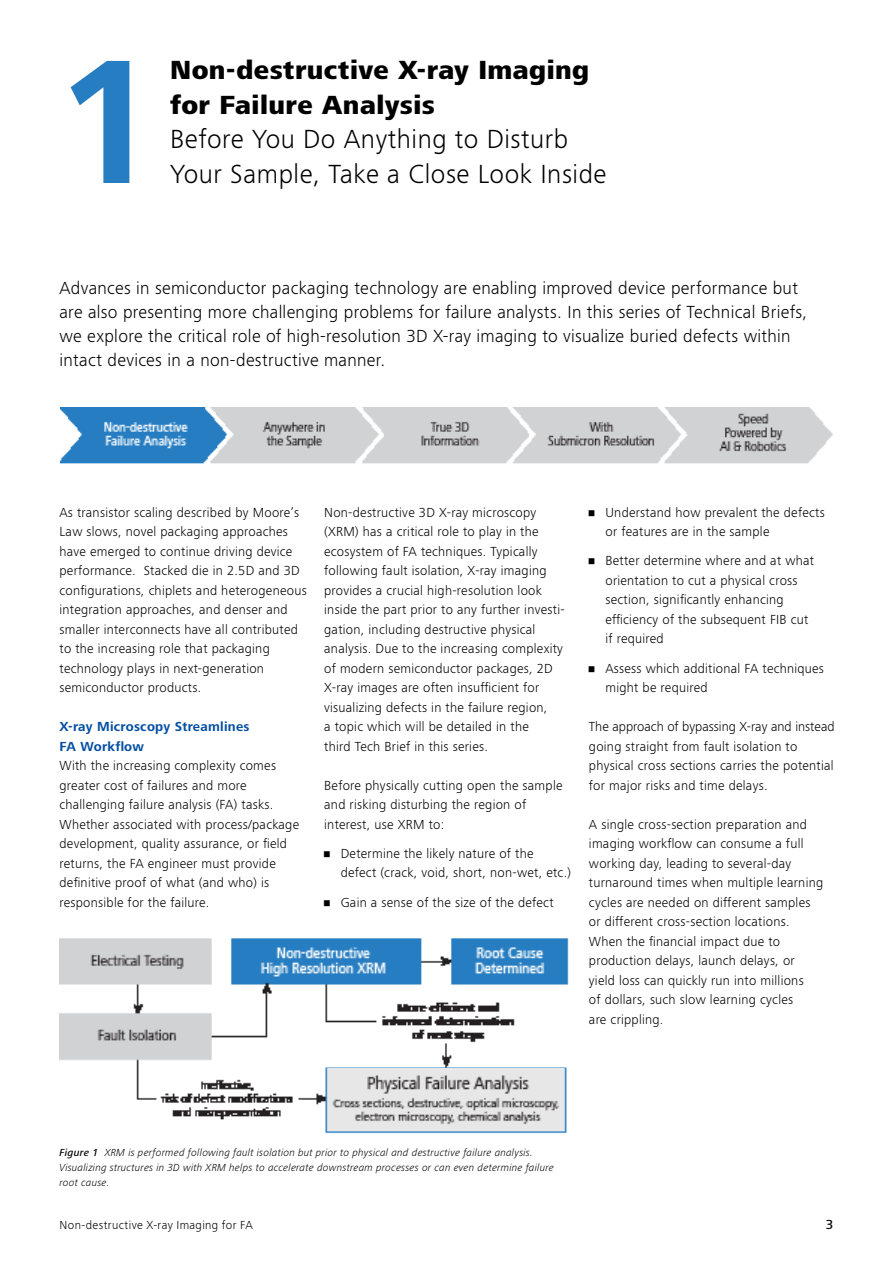
<style>
.page{position:relative;width:893px;height:1263px;background:#fff}
.page>*{position:absolute;margin:0;border:0;box-sizing:border-box;transform-origin:0 0}
.t1{font:700 183px "ZEISS Frutiger Next W1 G";color:#267dc1}
.t2{font:300 27px/34.5px "ZEISS Frutiger Next W1 G";letter-spacing:.02em;color:#000}
.t3{font:800 27px/34.5px "ZEISS Frutiger Next W1 G";letter-spacing:.015em;color:#000}
.t4{font:300 18px/24px "ZEISS Frutiger Next W1 G";letter-spacing:.015em;color:#000}
.t5{font:300 13.5px/19.5px "ZEISS Frutiger Next W1 G";letter-spacing:.02em;color:#000}
.t6{font:700 13.5px/19.5px "ZEISS Frutiger Next W1 G";letter-spacing:.02em;color:#034ea2}
.t7{font:500 13.5px "ZEISS Frutiger Next W1 G";color:#000}
.t8{font:300 12px "ZEISS Frutiger Next W1 G";letter-spacing:.035em;color:#000}
.t9{font:italic 300 10.5px/15px "ZEISS Frutiger Next W1 G";letter-spacing:.02em;color:#000}
.s1{font-family:"ZEISS Frutiger Next W1 G Med It";font-weight:400;font-style:normal}
</style>
<div class="page">
<img style="left:60px;top:408px;width:773px;height:56px">
<img style="left:60px;top:938px;width:509px;height:196px">
<h1 class="t1" style="left:54px;top:-8px;width:109px">1</h1>
<h2 class="t3" style="left:170px;top:52px;width:421px">Non-destructive X-ray Imaging for Failure Analysis</h2>
<h2 class="t2" style="left:170px;top:120px;width:438px">Before You Do Anything to Disturb<br>Your Sample, Take a Close Look Inside</h2>
<p class="t4" style="left:60px;top:275px;width:749px">Advances in semiconductor packaging technology are enabling improved device performance but are also presenting more challenging problems for failure analysts. In this series of Technical Briefs, we explore the critical role of high-resolution 3D X-ray imaging to visualize buried defects within intact devices in a non-destructive manner.</p>
<p class="t5" style="left:60px;top:502px;width:249px">As transistor scaling described by Moore’s Law slows, novel packaging approaches have emerged to continue driving device performance. Stacked die in 2.5D and 3D configurations, chiplets and heterogeneous integration approaches, and denser and smaller interconnects have all contributed to the increasing role that packaging technology plays in next-generation semiconductor products.</p>
<p class="t6" style="left:60px;top:716px;width:192px">X-ray Microscopy Streamlines<br>FA Workflow</p>
<p class="t5" style="left:60px;top:755px;width:241px">With the increasing complexity comes greater cost of failures and more challenging failure analysis (FA) tasks.<br>Whether associated with process/package development, quality assurance, or field returns, the FA engineer must provide definitive proof of what (and who) is responsible for the failure.</p>
<p class="t5" style="left:324px;top:502px;width:242px">Non-destructive 3D X-ray microscopy (XRM) has a critical role to play in the ecosystem of FA techniques. Typically following fault isolation, X-ray imaging provides a crucial high-resolution look inside the part prior to any further investi&shy;gation, including destructive physical analysis. Due to the increasing complexity of modern semiconductor packages, 2D X-ray images are often insufficient for visualizing defects in the failure region,<br>a topic which will be detailed in the<br>third Tech Brief in this series.</p>
<p class="t5" style="left:324px;top:775px;width:240px">Before physically cutting open the sample and risking disturbing the region of interest, use XRM to:</p>
<p class="t5" style="left:341px;top:843px;width:232px;text-indent:-16px">• Determine the likely nature of the defect (crack, void, short, non-wet, etc.)</p>
<p class="t5" style="left:324px;top:892px;width:231px">• Gain a sense of the size of the defect</p>
<p class="t5" style="left:605px;top:502px;width:221px;text-indent:-16px">• Understand how prevalent the defects or features are in the sample</p>
<p class="t5" style="left:605px;top:550px;width:210px;text-indent:-16px">• Better determine where and at what orientation to cut a physical cross section, significantly enhancing efficiency of the subsequent FIB cut if required</p>
<p class="t5" style="left:605px;top:658px;width:220px;text-indent:-16px">• Assess which additional FA techniques might be required</p>
<p class="t5" style="left:589px;top:716px;width:247px">The approach of bypassing X-ray and instead going straight from fault isolation to physical cross sections carries the potential for major risks and time delays.</p>
<p class="t5" style="left:589px;top:814px;width:236px">A single cross-section preparation and imaging workflow can consume a full working day, leading to several-day turnaround times when multiple learning cycles are needed on different samples or different cross-section locations.<br>When the financial impact due to production delays, launch delays, or yield loss can quickly run into millions<br>of dollars, such slow learning cycles<br>are crippling.</p>
<p class="t9" style="left:60px;top:1144px;width:496px"><span class="s1">Figure 1</span> XRM is performed following fault isolation but prior to physical and destructive failure analysis.<br>Visualizing structures in 3D with XRM helps to accelerate downstream processes or can even determine failure root cause.</p>
<p class="t8" style="left:60px;top:1217px;width:195px">Non-destructive X-ray Imaging for FA</p>
<p class="t7" style="left:826px;top:1215px;width:9px">3</p>
</div>
